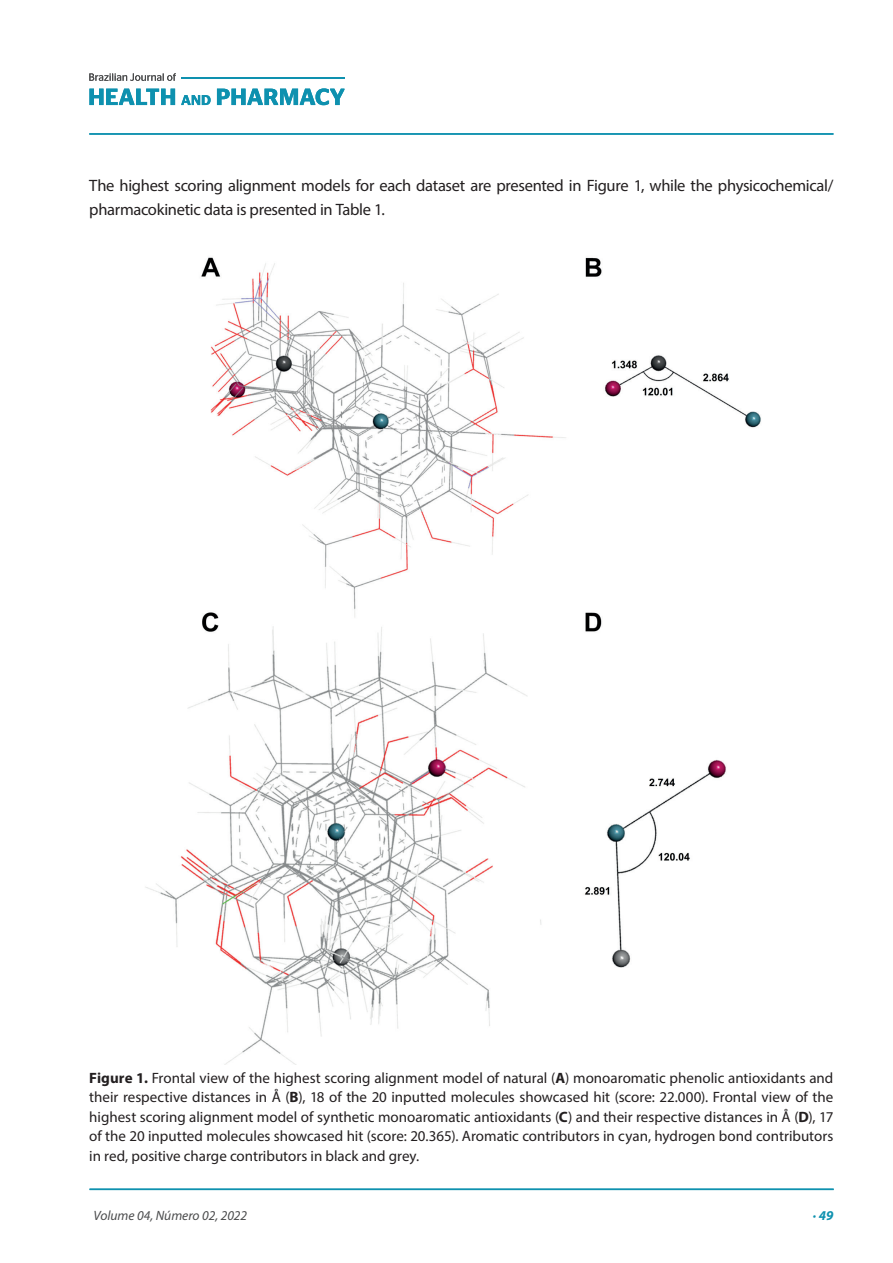
<style>
.page{position:relative;width:893px;height:1263px;background:#fff}
.page>*{position:absolute;margin:0;border:0;box-sizing:border-box;transform-origin:0 0}
.t1{font:16.5px/24px "Myriad Pro";letter-spacing:-.02em;color:#231f20}
.t2{font:15px/19.5px "Myriad Pro";color:#231f20;text-align:justify}
.t3{font:italic 13.5px "Myriad Pro";color:#4b4c4d}
.t4{font:italic 700 13.5px "Myriad Pro";color:#0e91af}
.s1{font-weight:700}
</style>
<div class="page">
<hr style="left:90px;top:1188px;width:744px;height:2px;background:#0e91af">
<hr style="left:89px;top:133px;width:744px;height:2px;background:#0e91af">
<svg style="left:89px;top:73px;width:87px;height:8px"></svg>
<svg style="left:89px;top:89px;width:86px;height:16px"></svg>
<svg style="left:181px;top:95px;width:30px;height:10px"></svg>
<svg style="left:217px;top:88px;width:127px;height:17px"></svg>
<hr style="left:181px;top:77px;width:163px;height:1px;background:#0e91af">
<img style="left:145px;top:257px;width:616px;height:808px">
<p class="t1" style="left:89px;top:173px;width:746px">The highest scoring alignment models for each dataset are presented in Figure 1, while the physicochemical/ pharmacokinetic data is presented in Table 1.</p>
<p class="t2" style="left:89px;top:1068px;width:746px"><span class="s1">Figure 1.</span> Frontal view of the highest scoring alignment model of natural (<span class="s1">A</span>) monoaromatic phenolic antioxidants and their respective distances in Å (<span class="s1">B</span>), 18 of the 20 inputted molecules showcased hit (score: 22.000). Frontal view of the highest scoring alignment model of synthetic monoaromatic antioxidants (<span class="s1">C</span>) and their respective distances in Å (<span class="s1">D</span>), 17 of the 20 inputted molecules showcased hit (score: 20.365). Aromatic contributors in cyan, hydrogen bond contributors in red, positive charge contributors in black and grey.</p>
<p class="t3" style="left:94px;top:1207px;width:155px">Volume 04, Número 02, 2022</p>
<p class="t4" style="left:813px;top:1207px;width:22px">· 49</p>
</div>
